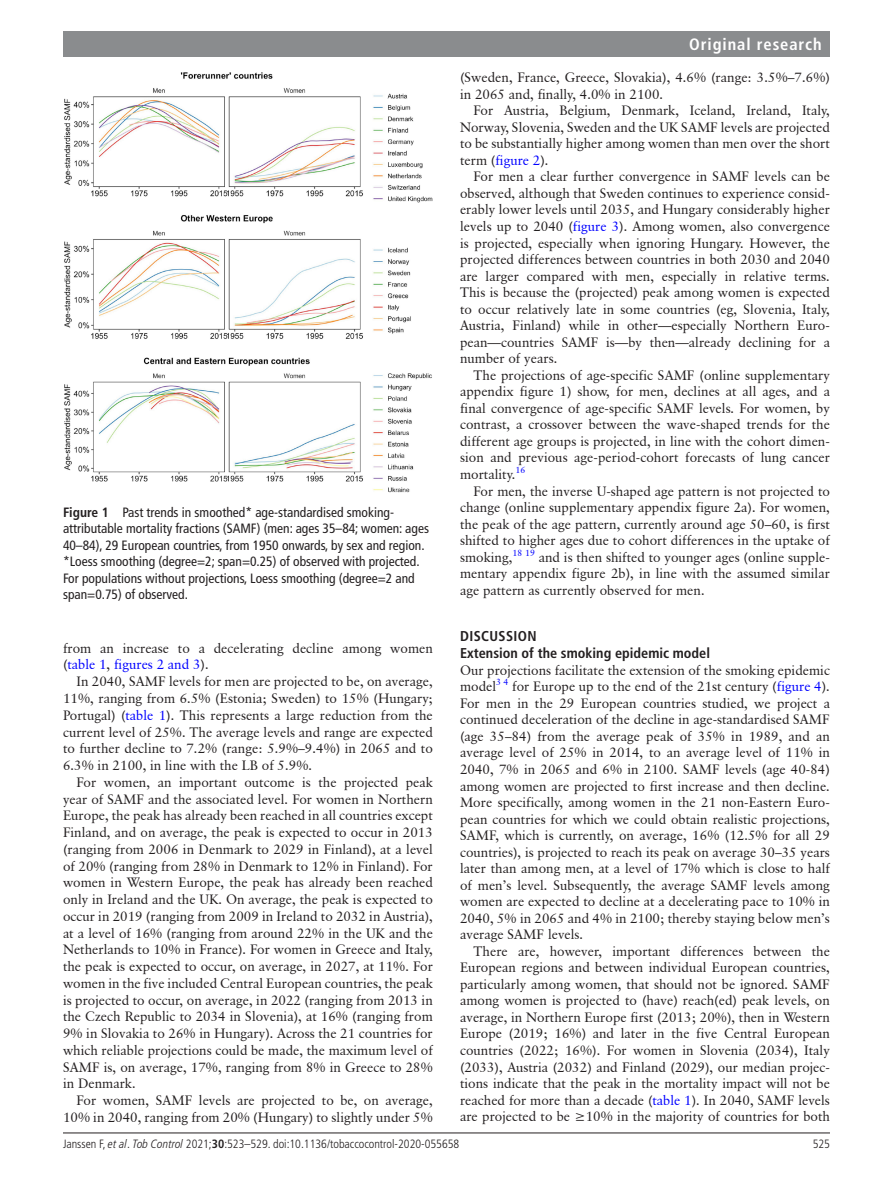
<style>
.page{position:relative;width:893px;height:1191px;background:#fff}
.page>*{position:absolute;margin:0;border:0;box-sizing:border-box;transform-origin:0 0}
.t1{font:700 condensed 16.5px "Frutiger LT Pro";letter-spacing:.055em;color:#fff}
.t2{font:700 condensed 14.25px/17.2px "Frutiger LT Pro";color:#231f20}
.t3{font:13.5px/16.5px "Classical Garamond BT";color:#231f20;text-align:justify}
.t4{font:condensed 13.5px/16.5px "Frutiger LT Pro";color:#231f20}
.t5{font:300 condensed 12px "Frutiger LT Pro";color:#231f20}
.s1{font-weight:700}
.s2{color:#00f}
.s3{font-style:italic}
</style>
<div class="page">
<hr style="left:63px;top:1132px;width:767px;height:1px;background:#231f20">
<div style="left:63px;top:31px;width:767px;height:25px;background:#8a8c8e"></div>
<img style="left:64px;top:72px;width:369px;height:421px">
<p class="t4" style="left:63px;top:504px;width:367px"><span class="s1">Figure 1</span> Past trends in smoothed* age-standardised smoking&shy;attributable mortality fractions (SAMF) (men: ages 35–84; women: ages 40–84), 29 European countries, from 1950 onwards, by sex and region. *Loess smoothing (degree=2; span=0.25) of observed with projected.<br>For populations without projections, Loess smoothing (degree=2 and span=0.75) of observed.</p>
<p class="t3" style="left:63px;top:639px;width:371px">from an increase to a decelerating decline among women (<span class="s2">table 1</span>, <span class="s2">figures 2 and 3</span>).</p>
<p class="t3" style="left:63px;top:673px;width:371px;text-indent:14px">In 2040, SAMF levels for men are projected to be, on average, 11%, ranging from 6.5% (Estonia; Sweden) to 15% (Hungary; Portugal) (<span class="s2">table 1</span>). This represents a large reduction from the current level of 25%. The average levels and range are expected to further decline to 7.2% (range: 5.9%–9.4%) in 2065 and to 6.3% in 2100, in line with the LB of 5.9%.</p>
<p class="t3" style="left:63px;top:773px;width:371px;text-indent:14px">For women, an important outcome is the projected peak year of SAMF and the associated level. For women in Northern Europe, the peak has already been reached in all countries except Finland, and on average, the peak is expected to occur in 2013 (ranging from 2006 in Denmark to 2029 in Finland), at a level of 20% (ranging from 28% in Denmark to 12% in Finland). For women in Western Europe, the peak has already been reached only in Ireland and the UK. On average, the peak is expected to occur in 2019 (ranging from 2009 in Ireland to 2032 in Austria), at a level of 16% (ranging from around 22% in the UK and the Netherlands to 10% in France). For women in Greece and Italy, the peak is expected to occur, on average, in 2027, at 11%. For women in the five included Central European countries, the peak is projected to occur, on average, in 2022 (ranging from 2013 in the Czech Republic to 2034 in Slovenia), at 16% (ranging from 9% in Slovakia to 26% in Hungary). Across the 21 countries for which reliable projections could be made, the maximum level of SAMF is, on average, 17%, ranging from 8% in Greece to 28% in Denmark.</p>
<p class="t3" style="left:63px;top:1092px;width:371px;text-align:right">For women, SAMF levels are projected to be, on average,<br>10% in 2040, ranging from 20% (Hungary) to slightly under 5%</p>
<p class="t1" style="left:689px;top:34px;width:134px">Original research</p>
<p class="t3" style="left:460px;top:69px;width:371px">(Sweden, France, Greece, Slovakia), 4.6% (range: 3.5%–7.6%) in 2065 and, finally, 4.0% in 2100.</p>
<p class="t3" style="left:460px;top:102px;width:371px;text-indent:14px">For Austria, Belgium, Denmark, Iceland, Ireland, Italy, Norway, Slovenia, Sweden and the UK SAMF levels are projected to be substantially higher among women than men over the short term (<span class="s2">figure 2</span>).</p>
<p class="t3" style="left:460px;top:168px;width:371px;text-indent:14px">For men a clear further convergence in SAMF levels can be observed, although that Sweden continues to experience consid&shy;erably lower levels until 2035, and Hungary considerably higher levels up to 2040 (<span class="s2">figure 3</span>). Among women, also convergence is projected, especially when ignoring Hungary. However, the projected differences between countries in both 2030 and 2040 are larger compared with men, especially in relative terms.<br>This is because the (projected) peak among women is expected to occur relatively late in some countries (eg, Slovenia, Italy, Austria, Finland) while in other—especially Northern Euro&shy;pean—countries SAMF is—by then—already declining for a number of years.</p>
<p class="t3" style="left:460px;top:366px;width:371px;text-indent:14px">The projections of age-specific SAMF (online supplementary appendix figure 1) show, for men, declines at all ages, and a final convergence of age-specific SAMF levels. For women, by contrast, a crossover between the wave-shaped trends for the different age groups is projected, in line with the cohort dimen&shy;sion and previous age-period-cohort forecasts of lung cancer mortality.<sup>16</sup></p>
<p class="t3" style="left:460px;top:482px;width:371px;text-indent:14px">For men, the inverse U-shaped age pattern is not projected to change (online supplementary appendix figure 2a). For women, the peak of the age pattern, currently around age 50–60, is first shifted to higher ages due to cohort differences in the uptake of smoking,<sup>18</sup> <sup>19</sup> and is then shifted to younger ages (online supple&shy;mentary appendix figure 2b), in line with the assumed similar age pattern as currently observed for men.</p>
<p class="t2" style="left:460px;top:627px;width:252px">DISCUSSION<br>Extension of the smoking epidemic model</p>
<p class="t3" style="left:460px;top:661px;width:371px">Our projections facilitate the extension of the smoking epidemic model<sup>3</sup> <sup>4</sup> for Europe up to the end of the 21st century (<span class="s2">figure 4</span>).<br>For men in the 29 European countries studied, we project a continued deceleration of the decline in age-standardised SAMF (age 35–84) from the average peak of 35% in 1989, and an average level of 25% in 2014, to an average level of 11% in 2040, 7% in 2065 and 6% in 2100. SAMF levels (age 40-84) among women are projected to first increase and then decline.<br>More specifically, among women in the 21 non-Eastern Euro&shy;pean countries for which we could obtain realistic projections, SAMF, which is currently, on average, 16% (12.5% for all 29 countries), is projected to reach its peak on average 30–35 years later than among men, at a level of 17% which is close to half of men’s level. Subsequently, the average SAMF levels among women are expected to decline at a decelerating pace to 10% in 2040, 5% in 2065 and 4% in 2100; thereby staying below men’s average SAMF levels.</p>
<p class="t3" style="left:460px;top:942px;width:371px;text-indent:14px">There are, however, important differences between the European regions and between individual European countries, particularly among women, that should not be ignored. SAMF among women is projected to (have) reach(ed) peak levels, on average, in Northern Europe first (2013; 20%), then in Western Europe (2019; 16%) and later in the five Central European countries (2022; 16%). For women in Slovenia (2034), Italy (2033), Austria (2032) and Finland (2029), our median projec&shy;tions indicate that the peak in the mortality impact will not be reached for more than a decade (<span class="s2">table 1</span>). In 2040, SAMF levels are projected to be ≥10% in the majority of countries for both</p>
<p class="t5" style="left:63px;top:1136px;width:398px">Janssen F, <span class="s3">et al</span>. <span class="s3">Tob Control</span> 2021;<span class="s1">30</span>:523–529. doi:10.1136/tobaccocontrol-2020-055658</p>
<p class="t5" style="left:813px;top:1136px;width:19px">525</p>
</div>
